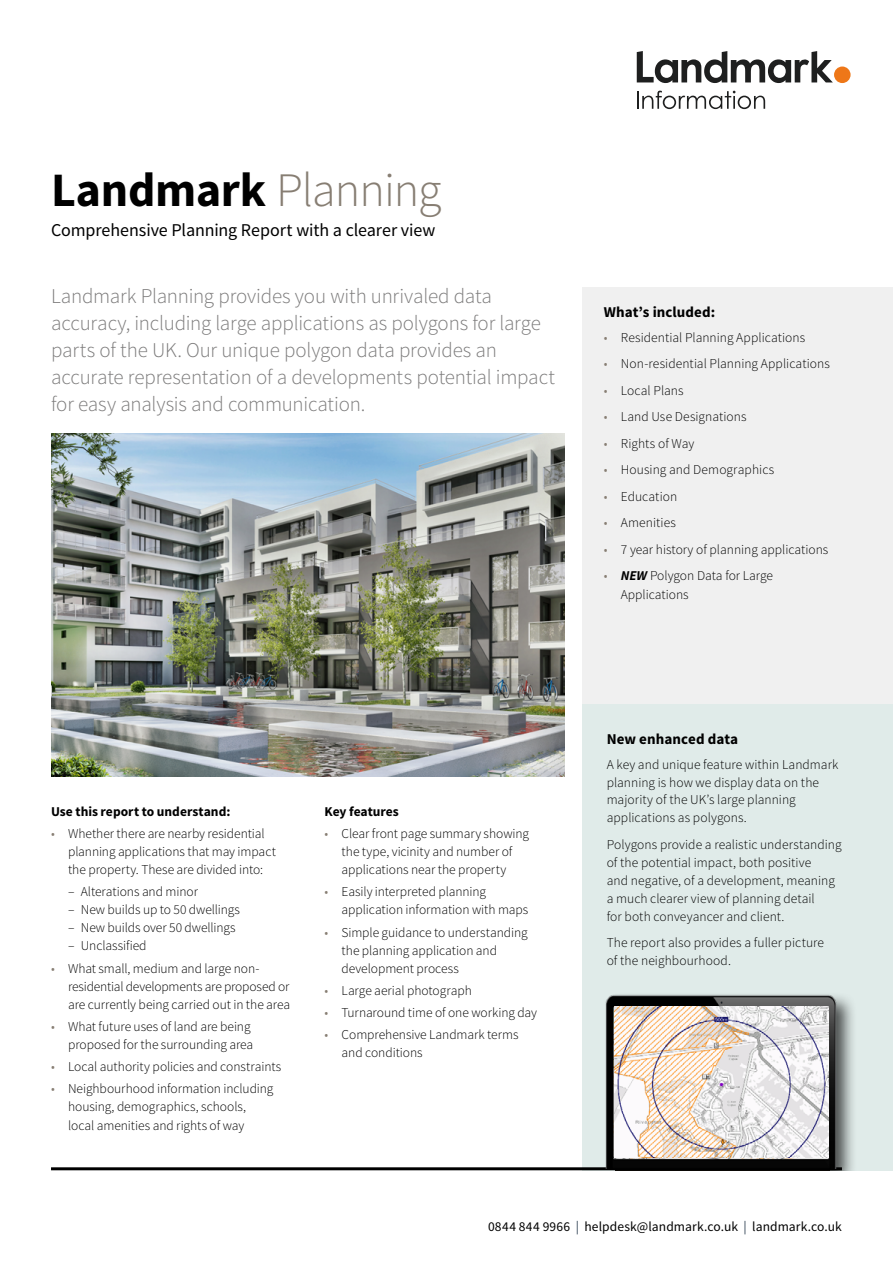
<style>
.page{position:relative;width:893px;height:1263px;background:#fff}
.page>*{position:absolute;margin:0;border:0;box-sizing:border-box;transform-origin:0 0}
.t1{font:700 48px "Source Sans Pro";letter-spacing:-.01em;color:#000}
.t2{font:300 21px/27px "Source Sans Pro";letter-spacing:-.01em;color:#7c7b7b}
.t3{font:18px "Source Sans Pro";letter-spacing:-.005em;color:#000}
.t4{font:700 15px "Source Sans Pro";letter-spacing:.005em;color:#000}
.t5{font:300 13.5px/18px "Source Sans Pro";color:#000}
.t6{font:13.5px "Source Sans Pro";letter-spacing:.01em;color:#000}
.t7{font:700 13.5px "Source Sans Pro";color:#000}
.s1{font-weight:300;color:#877e73}
.s2{color:#877e73}
.s3{font-weight:700;font-style:italic}
.s4{color:#2e4052}
</style>
<div class="page">
<div style="left:583px;top:287px;width:310px;height:883px;background:#f0f0f0"></div>
<div style="left:583px;top:704px;width:310px;height:466px;background:#e0ebe9"></div>
<img style="left:51px;top:434px;width:513px;height:342px">
<hr style="left:51px;top:1167px;width:791px;height:3px;background:#000">
<img style="left:579px;top:983px;width:274px;height:186px">
<img style="left:614px;top:1006px;width:215px;height:152px">
<svg style="left:637px;top:51px;width:196px;height:32px"></svg>
<div style="left:834px;top:67px;width:16px;height:16px;background:#ee7718;border-radius:50%"></div>
<svg style="left:637px;top:91px;width:128px;height:18px"></svg>
<h1 class="t1" style="left:51px;top:159px;width:392px">Landmark <span class="s1">Planning</span></h1>
<h3 class="t3" style="left:51px;top:219px;width:386px">Comprehensive Planning Report with a clearer view</h3>
<p class="t2" style="left:51px;top:282px;width:506px">Landmark Planning provides you with unrivaled data accuracy, including large applications as polygons for large parts of the UK. Our unique polygon data provides an accurate representation of a developments potential impact for easy analysis and communication.</p>
<p class="t4" style="left:604px;top:303px;width:113px">What’s included:</p>
<p class="t5" style="left:604px;top:328px;width:203px"><span class="s2">•</span> Residential Planning Applications</p>
<p class="t5" style="left:604px;top:355px;width:228px"><span class="s2">•</span> Non-residential Planning Applications</p>
<p class="t5" style="left:604px;top:381px;width:81px"><span class="s2">•</span> Local Plans</p>
<p class="t5" style="left:604px;top:408px;width:144px"><span class="s2">•</span> Land Use Designations</p>
<p class="t5" style="left:604px;top:434px;width:92px"><span class="s2">•</span> Rights of Way</p>
<p class="t5" style="left:604px;top:461px;width:172px"><span class="s2">•</span> Housing and Demographics</p>
<p class="t5" style="left:604px;top:487px;width:75px"><span class="s2">•</span> Education</p>
<p class="t5" style="left:604px;top:514px;width:74px"><span class="s2">•</span> Amenities</p>
<p class="t5" style="left:604px;top:540px;width:226px"><span class="s2">•</span> 7 year history of planning applications</p>
<p class="t5" style="left:621px;top:566px;width:154px;line-height:18.8px;text-indent:-17px"><span class="s2">•</span> <span class="s3">NEW</span> Polygon Data for Large<br>Applications</p>
<p class="t7" style="left:51px;top:803px;width:181px">Use this report to understand:</p>
<p class="t5" style="left:68px;top:825px;width:209px;text-indent:-17px"><span class="s2">•</span> Whether there are nearby residential planning applications that may impact the property. These are divided into:</p>
<p class="t5" style="left:68px;top:883px;width:131px">– Alterations and minor</p>
<p class="t5" style="left:68px;top:901px;width:174px">– New builds up to 50 dwellings</p>
<p class="t5" style="left:68px;top:919px;width:169px">– New builds over 50 dwellings</p>
<p class="t5" style="left:68px;top:937px;width:80px">– Unclassified</p>
<p class="t5" style="left:68px;top:959px;width:224px;text-indent:-17px"><span class="s2">•</span> What small, medium and large non&shy;residential developments are proposed or are currently being carried out in the area</p>
<p class="t5" style="left:51px;top:1017px;width:204px;text-align:right"><span class="s2">•</span> What future uses of land are being proposed for the surrounding area</p>
<p class="t5" style="left:51px;top:1058px;width:232px"><span class="s2">•</span> Local authority policies and constraints</p>
<p class="t5" style="left:68px;top:1080px;width:207px;text-indent:-17px"><span class="s2">•</span> Neighbourhood information including housing, demographics, schools, local amenities and rights of way</p>
<p class="t7" style="left:325px;top:803px;width:76px">Key features</p>
<p class="t5" style="left:325px;top:825px;width:206px;text-align:center"><span class="s2">•</span> Clear front page summary showing the type, vicinity and number of applications near the property</p>
<p class="t5" style="left:342px;top:883px;width:188px;text-indent:-17px"><span class="s2">•</span> Easily interpreted planning application information with maps</p>
<p class="t5" style="left:342px;top:923px;width:188px;text-indent:-17px"><span class="s2">•</span> Simple guidance to understanding the planning application and development process</p>
<p class="t5" style="left:325px;top:981px;width:149px"><span class="s2">•</span> Large aerial photograph</p>
<p class="t5" style="left:325px;top:1004px;width:214px"><span class="s2">•</span> Turnaround time of one working day</p>
<p class="t5" style="left:342px;top:1026px;width:178px;text-indent:-17px"><span class="s2">•</span> Comprehensive Landmark terms and conditions</p>
<p class="t4" style="left:607px;top:729px;width:133px">New enhanced data</p>
<p class="t5" style="left:607px;top:755px;width:233px">A key and unique feature within Landmark planning is how we display data on the majority of the UK’s large planning applications as polygons.</p>
<p class="t5" style="left:607px;top:835px;width:237px">Polygons provide a realistic understanding of the potential impact, both positive<br>and negative, of a development, meaning a much clearer view of planning detail<br>for both conveyancer and client.</p>
<p class="t5" style="left:607px;top:934px;width:219px">The report also provides a fuller picture of the neighbourhood.</p>
<p class="t6" style="left:488px;top:1218px;width:355px">0844 844 9966 <span class="s4">|</span> helpdesk@landmark.co.uk <span class="s4">|</span> landmark.co.uk</p>
</div>
